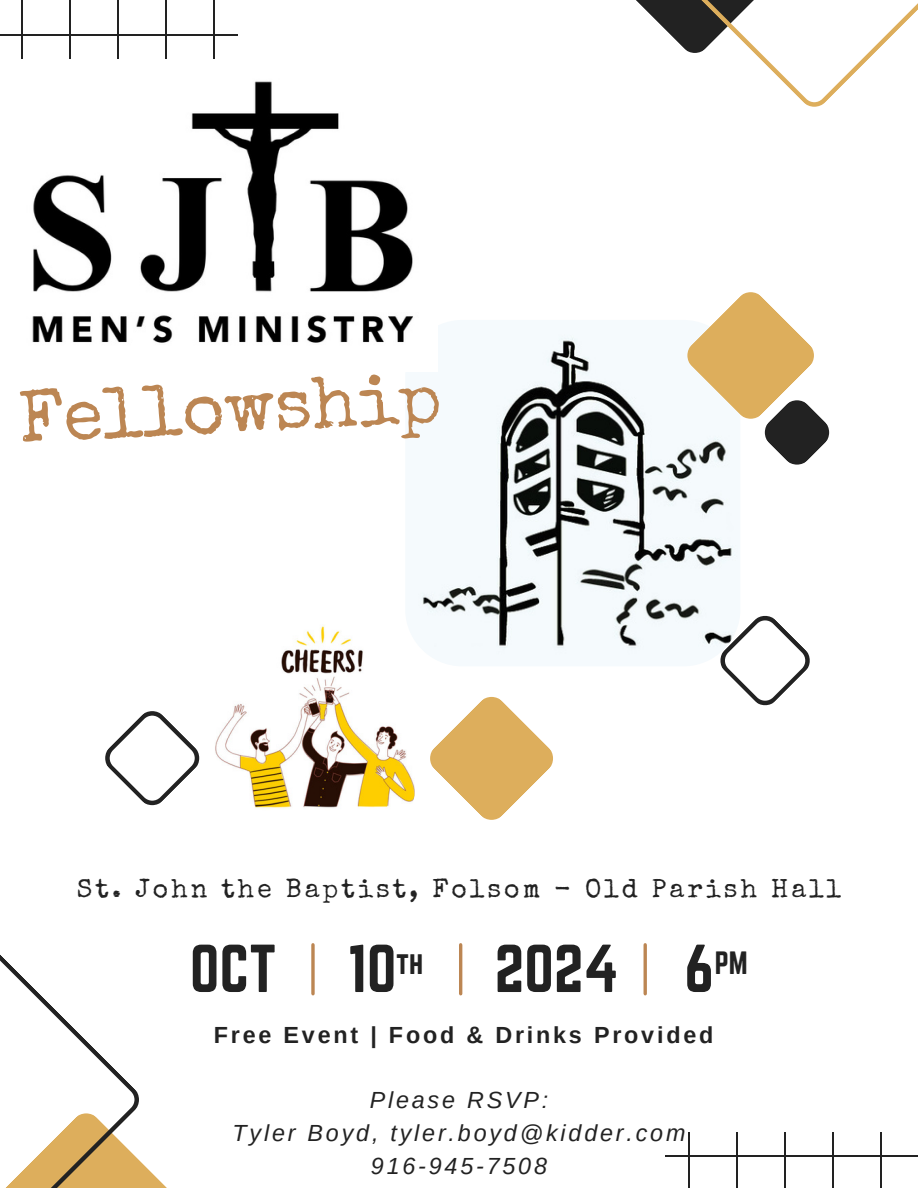
<style>
.page{position:relative;width:918px;height:1188px;background:#fff}
.page>*{position:absolute;margin:0;border:0;box-sizing:border-box;transform-origin:0 0}
.t1{font:73.2px "Special Elite";color:#bc8653}
.t2{font:59.25px "Norwester";color:#222}
.t3{font:28.2px "Norwester";color:#222}
.t4{font:26.25px "Special Elite";letter-spacing:.12em;color:#222}
.t5{font:italic 23.4px "Arimo";letter-spacing:.12em;color:#222}
.t6{font:700 23.4px "Arimo";letter-spacing:.12em;color:#222}
</style>
<div class="page">
<img style="left:405px;top:320px;width:335px;height:346px;border-radius:57px">
<img style="left:215px;top:619px;width:200px;height:207px;border-radius:34px">
<svg style="left:430px;top:697px;width:123px;height:123px"></svg>
<svg style="left:105px;top:711px;width:94px;height:94px"></svg>
<svg style="left:636px;top:0;width:282px;height:107px"></svg>
<svg style="left:719px;top:614px;width:91px;height:92px"></svg>
<svg style="left:0;top:955px;width:167px;height:233px"></svg>
<svg style="left:687px;top:292px;width:142px;height:173px"></svg>
<hr style="left:459px;top:945px;width:3px;height:49px;background:#bc8653">
<svg style="left:311px;top:945px;width:4px;height:49px"></svg>
<hr style="left:213px;top:0;width:1px;height:59px;background:#222">
<hr style="left:165px;top:0;width:1px;height:59px;background:#222">
<hr style="left:117px;top:0;width:1px;height:59px;background:#222">
<hr style="left:69px;top:0;width:1px;height:59px;background:#222">
<hr style="left:21px;top:0;width:1px;height:59px;background:#222">
<hr style="left:0;top:35px;width:238px;height:1px;background:#222">
<hr style="left:880px;top:1132px;width:2px;height:56px;background:#222">
<hr style="left:832px;top:1132px;width:1px;height:56px;background:#222">
<hr style="left:784px;top:1132px;width:2px;height:56px;background:#222">
<hr style="left:736px;top:1132px;width:1px;height:56px;background:#222">
<hr style="left:688px;top:1132px;width:1px;height:56px;background:#222">
<hr style="left:665px;top:1156px;width:253px;height:1px;background:#222">
<img style="left:32px;top:81px;width:406px;height:290px">
<hr style="left:644px;top:945px;width:3px;height:49px;background:#bc8653">
<p class="t1" style="left:17px;top:391px;width:424px;rotate:-3deg">Fellowship</p>
<h5 class="t4" style="left:77px;top:879px;width:766px">St. John the Baptist, Folsom - Old Parish Hall</h5>
<h1 class="t2" style="left:190px;top:933px;width:88px">OCT</h1>
<p class="t2" style="left:495px;top:933px;width:126px">2024</p>
<h4 class="t6" style="left:214px;top:1022px;width:501px">Free Event | Food &amp; Drinks Provided</h4>
<h4 class="t2" style="left:347px;top:933px;width:51px">10</h4>
<h3 class="t3" style="left:396px;top:946px;width:29px">th</h3>
<p class="t2" style="left:684px;top:933px;width:31px">6</p>
<p class="t3" style="left:715px;top:946px;width:35px">PM</p>
<h2 class="t5" style="left:370px;top:1087px;width:180px">Please RSVP:</h2>
<p class="t5" style="left:233px;top:1120px;width:454px">Tyler Boyd, tyler.boyd@kidder.com</p>
<h2 class="t5" style="left:371px;top:1152px;width:178px">916-945-7508</h2>
</div>
